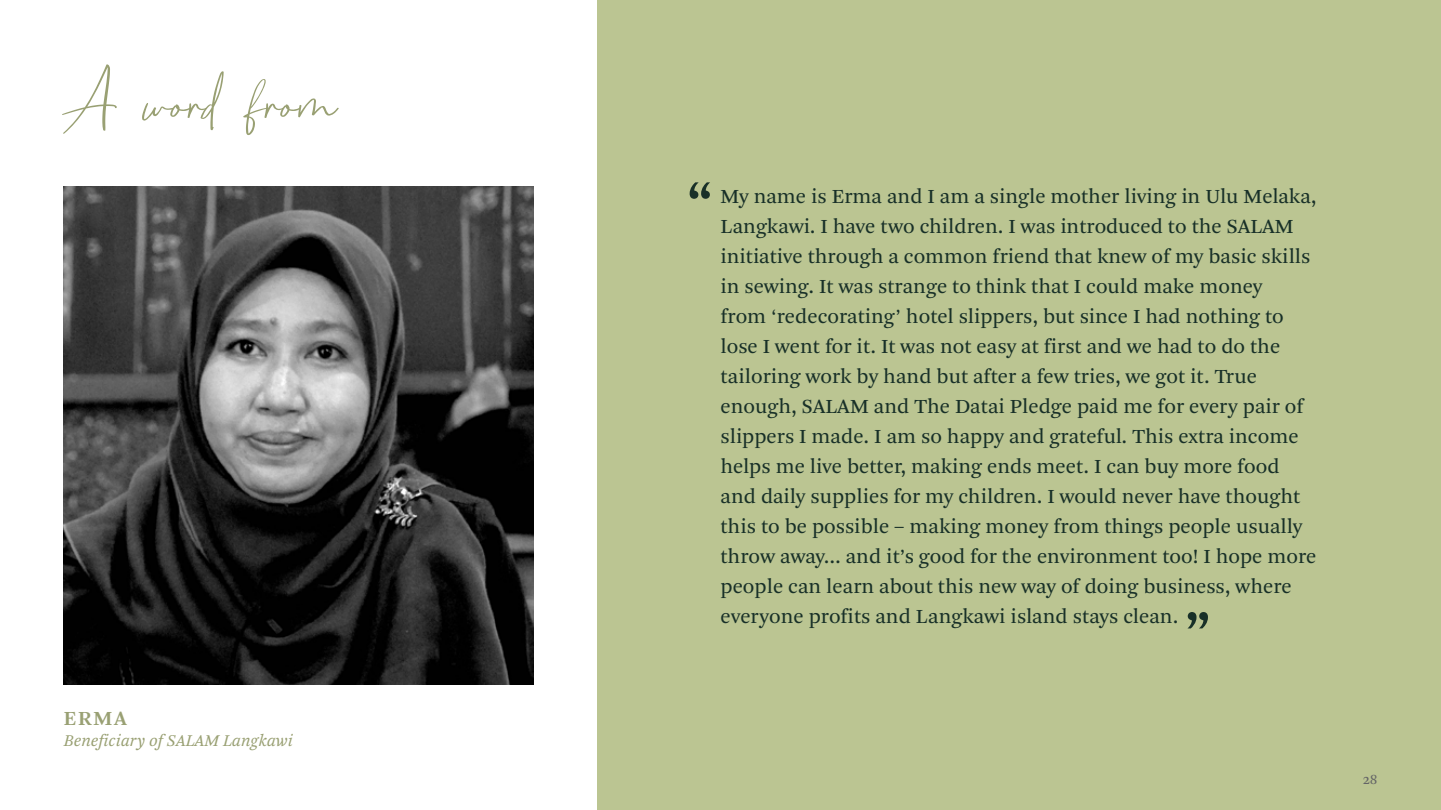
<style>
.page{position:relative;width:1441px;height:810px;background:#fff}
.page>*{position:absolute;margin:0;border:0;box-sizing:border-box;transform-origin:0 0}
.t1{font:63px "Port Harcourt";color:#99a073}
.t2{font:700 60px "Arnhem Datai";color:#183028}
.t3{font:21px/30px "Arnhem Datai Blond";color:#183028}
.t4{font:600 21px "Arnhem Datai";color:#99a073}
.t5{font:italic 17.25px "Arnhem Datai Blond";color:#99a073}
.t6{font:15px "Arnhem Datai Blond";color:#636466}
</style>
<div class="page">
<div style="left:597px;top:0;width:843px;height:810px;background:#bbc592"></div>
<img style="left:64px;top:187px;width:470px;height:498px">
<h1 class="t1" style="left:62px;top:65px;width:276px">A word from</h1>
<p class="t4" style="left:64px;top:705px;width:64px">ERMA</p>
<p class="t5" style="left:64px;top:730px;width:230px">Beneficiary of SALAM Langkawi</p>
<h2 class="t2" style="left:686px;top:163px;width:28px">“</h2>
<p class="t3" style="left:720px;top:181px;width:597px">My name is Erma and I am a single mother living in Ulu Melaka, Langkawi. I have two children. I was introduced to the SALAM initiative through a common friend that knew of my basic skills in sewing. It was strange to think that I could make money<br>from ‘redecorating’ hotel slippers, but since I had nothing to lose I went for it. It was not easy at first and we had to do the tailoring work by hand but after a few tries, we got it. True enough, SALAM and The Datai Pledge paid me for every pair of slippers I made. I am so happy and grateful. This extra income helps me live better, making ends meet. I can buy more food and daily supplies for my children. I would never have thought this to be possible – making money from things people usually throw away… and it’s good for the environment too! I hope more people can learn about this new way of doing business, where everyone profits and Langkawi island stays clean.</p>
<h2 class="t2" style="left:1184px;top:592px;width:28px">”</h2>
<p class="t6" style="left:1362px;top:769px;width:16px">28</p>
</div>
